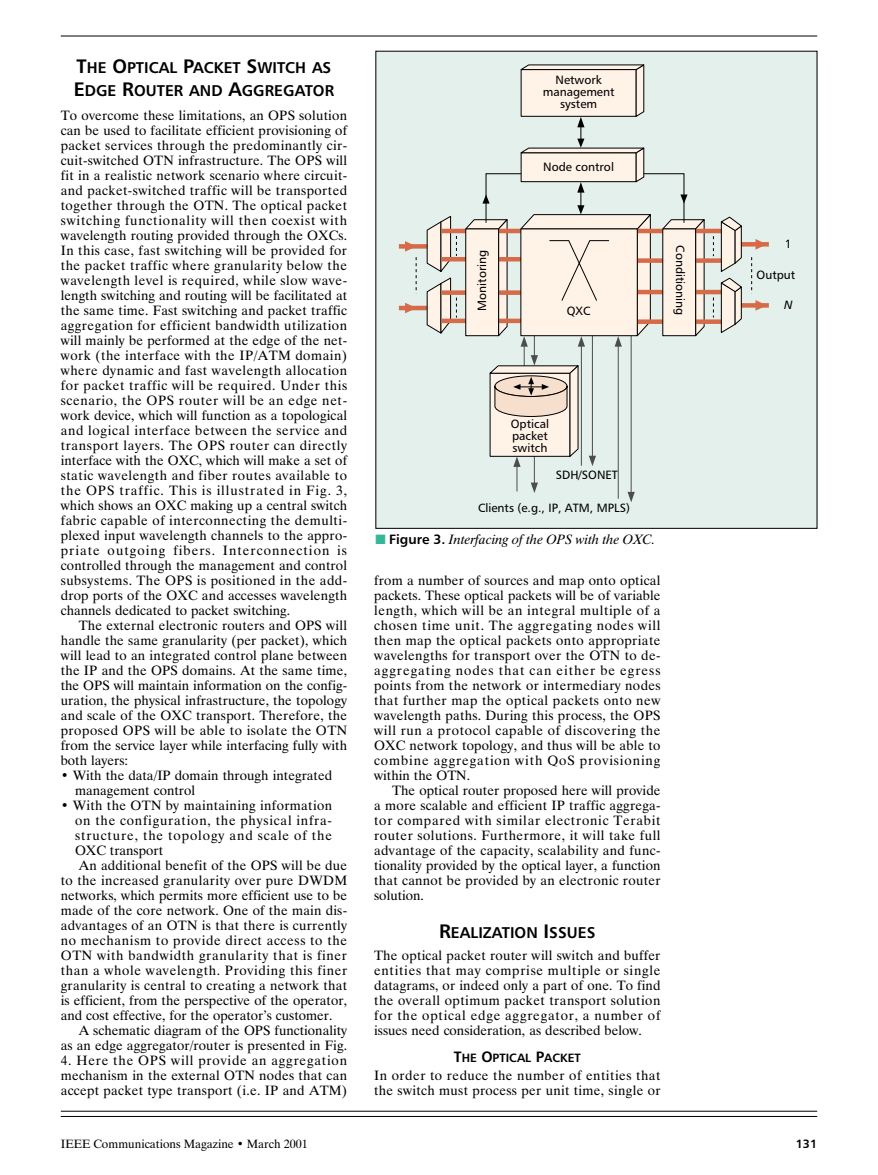
<style>
.page{position:relative;width:878px;height:1175px;background:#fff}
.page>*{position:absolute;margin:0;border:0;box-sizing:border-box;transform-origin:0 0}
.t1{font:15.6px/22.5px "Humanist 777 BT Bold B";color:#000}
.t2{font:13.5px/15px "Dutch 801 BT";letter-spacing:.02em;color:#000;text-align:justify}
.t3{font:13.5px "Dutch 801 BT";color:#000}
.t4{font:13.5px "Dutch 801 BT";letter-spacing:.05em;color:#000}
.t5{font:13.5px "Dutch 801 BT";letter-spacing:.045em;color:#000}
.t6{font:italic 13.5px "Dutch 801 BT";color:#000}
.t7{font:13.5px "Dutch 801 BT";letter-spacing:.055em;color:#000}
.t8{font:13.5px "Dutch 801 BT";letter-spacing:.065em;color:#000}
.t9{font:12px/12px "Humanist 777 BT Roman B";color:#000;text-align:center}
.t10{font:12px "Dutch 801 BT";color:#000}
.t11{font:12px "Humanist 777 BT Bold B";color:#000}
.t12{font:12px "Humanist 777 BT Italic B";color:#000}
.s1{font-size:19.5px}
.s2{color:#34b697}
.s3{font-family:"Humanist 777 BT Bold B";font-style:normal}
.s4{font-size:15px}
</style>
<div class="page">
<hr style="left:61px;top:36px;width:756px;height:1px;background:#000">
<hr style="left:61px;top:1116px;width:756px;height:1px;background:#000">
<hr style="left:61px;top:1110px;width:756px;height:1px;background:#000">
<div style="left:376px;top:51px;width:441px;height:477px;background:#e4f0eb"></div>
<div style="left:399px;top:244px;width:38px;height:5px;background:#d66b49"></div>
<hr style="left:730px;top:242px;width:38px;height:4px;background:#d66b49">
<svg style="left:755px;top:239px;width:11px;height:11px"></svg>
<div style="left:485px;top:173px;width:199px;height:26px;border:1px solid #000"></div>
<hr style="left:637px;top:229px;width:28px;height:4px;background:#d66b49">
<div style="left:637px;top:258px;width:28px;height:5px;background:#d66b49"></div>
<div style="left:730px;top:303px;width:38px;height:5px;background:#d66b49"></div>
<svg style="left:755px;top:300px;width:11px;height:11px"></svg>
<hr style="left:637px;top:290px;width:28px;height:4px;background:#d66b49">
<div style="left:637px;top:319px;width:28px;height:5px;background:#d66b49"></div>
<hr style="left:695px;top:229px;width:30px;height:4px;background:#d66b49">
<div style="left:695px;top:258px;width:30px;height:5px;background:#d66b49"></div>
<hr style="left:695px;top:290px;width:30px;height:4px;background:#d66b49">
<div style="left:695px;top:319px;width:30px;height:5px;background:#d66b49"></div>
<svg style="left:713px;top:236px;width:1px;height:20px"></svg>
<svg style="left:713px;top:297px;width:1px;height:20px"></svg>
<svg style="left:751px;top:257px;width:1px;height:34px"></svg>
<svg style="left:405px;top:241px;width:12px;height:50px"></svg>
<hr style="left:441px;top:229px;width:28px;height:4px;background:#d66b49">
<hr style="left:441px;top:257px;width:28px;height:4px;background:#d66b49">
<hr style="left:399px;top:306px;width:38px;height:4px;background:#d66b49">
<svg style="left:405px;top:303px;width:11px;height:10px"></svg>
<svg style="left:426px;top:215px;width:31px;height:119px"></svg>
<div style="left:441px;top:290px;width:28px;height:5px;background:#d66b49"></div>
<hr style="left:441px;top:319px;width:28px;height:4px;background:#d66b49">
<svg style="left:720px;top:216px;width:22px;height:117px"></svg>
<svg style="left:661px;top:194px;width:44px;height:143px"></svg>
<svg style="left:464px;top:64px;width:187px;height:438px"></svg>
<p class="t1" style="left:74px;top:58px;width:262px"><span class="s1">T</span>HE <span class="s1">O</span>PTICAL <span class="s1">P</span>ACKET <span class="s1">S</span>WITCH AS<br><span class="s1">E</span>DGE <span class="s1">R</span>OUTER AND <span class="s1">A</span>GGREGATOR</p>
<p class="t2" style="left:61px;top:109px;width:288px">To overcome these limitations, an OPS solution can be used to facilitate efficient provisioning of packet services through the predominantly cir&shy;cuit-switched OTN infrastructure. The OPS will fit in a realistic network scenario where circuit&shy;and packet-switched traffic will be transported together through the OTN. The optical packet switching functionality will then coexist with wavelength routing provided through the OXCs.<br>In this case, fast switching will be provided for the packet traffic where granularity below the wavelength level is required, while slow wave&shy;length switching and routing will be facilitated at the same time. Fast switching and packet traffic aggregation for efficient bandwidth utilization will mainly be performed at the edge of the net&shy;work (the interface with the IP/ATM domain) where dynamic and fast wavelength allocation for packet traffic will be required. Under this scenario, the OPS router will be an edge net&shy;work device, which will function as a topological and logical interface between the service and transport layers. The OPS router can directly interface with the OXC, which will make a set of static wavelength and fiber routes available to the OPS traffic. This is illustrated in Fig. 3, which shows an OXC making up a central switch fabric capable of interconnecting the demulti&shy;plexed input wavelength channels to the appro&shy;priate outgoing fibers. Interconnection is controlled through the management and control subsystems. The OPS is positioned in the add&shy;drop ports of the OXC and accesses wavelength channels dedicated to packet switching.</p>
<p class="t2" style="left:61px;top:619px;width:288px;text-indent:18px">The external electronic routers and OPS will handle the same granularity (per packet), which will lead to an integrated control plane between the IP and the OPS domains. At the same time, the OPS will maintain information on the config&shy;uration, the physical infrastructure, the topology and scale of the OXC transport. Therefore, the proposed OPS will be able to isolate the OTN from the service layer while interfacing fully with both layers:</p>
<p class="t2" style="left:75px;top:769px;width:258px;text-indent:-14px">• With the data/IP domain through integrated management control</p>
<p class="t2" style="left:61px;top:799px;width:273px">• With the OTN by maintaining information</p>
<p class="t7" style="left:75px;top:815px;width:258px">on the configuration, the physical infra-</p>
<p class="t8" style="left:75px;top:830px;width:258px">structure, the topology and scale of the</p>
<p class="t3" style="left:75px;top:845px;width:90px">OXC transport</p>
<p class="t2" style="left:79px;top:859px;width:270px">An additional benefit of the OPS will be due</p>
<p class="t2" style="left:61px;top:874px;width:288px">to the increased granularity over pure DWDM</p>
<p class="t2" style="left:61px;top:889px;width:288px">networks, which permits more efficient use to be</p>
<p class="t2" style="left:61px;top:904px;width:288px">made of the core network. One of the main dis-</p>
<p class="t2" style="left:61px;top:919px;width:288px">advantages of an OTN is that there is currently</p>
<p class="t4" style="left:61px;top:935px;width:288px">no mechanism to provide direct access to the</p>
<p class="t4" style="left:61px;top:950px;width:288px">OTN with bandwidth granularity that is finer</p>
<p class="t5" style="left:61px;top:965px;width:288px">than a whole wavelength. Providing this finer</p>
<p class="t2" style="left:61px;top:979px;width:288px">granularity is central to creating a network that</p>
<p class="t2" style="left:61px;top:994px;width:288px">is efficient, from the perspective of the operator,</p>
<p class="t3" style="left:61px;top:1010px;width:273px">and cost effective, for the operator’s customer.</p>
<p class="t3" style="left:79px;top:1025px;width:270px">A schematic diagram of the OPS functionality</p>
<p class="t2" style="left:61px;top:1039px;width:288px">as an edge aggregator/router is presented in Fig.</p>
<p class="t2" style="left:61px;top:1054px;width:288px">4. Here the OPS will provide an aggregation mechanism in the external OTN nodes that can accept packet type transport (i.e. IP and ATM)</p>
<p class="t9" style="left:477px;top:311px;width:62px;rotate:-90deg">Monitoring</p>
<p class="t9" style="left:542px;top:76px;width:73px">Network management system</p>
<p class="t9" style="left:543px;top:162px;width:72px">Node control</p>
<p class="t9" style="left:566px;top:306px;width:25px">QXC</p>
<p class="t9" style="left:685px;top:245px;width:72px;rotate:90deg">Conditioning</p>
<p class="t9" style="left:511px;top:419px;width:40px;text-align:justify">Optical packet switch</p>
<p class="t9" style="left:556px;top:470px;width:64px">SDH/SONET</p>
<p class="t9" style="left:478px;top:503px;width:153px">Clients (e.g., IP, ATM, MPLS)</p>
<p class="t6" style="left:375px;top:534px;width:281px"><span class="s2">■</span> <span class="s3">Figure 3.</span> Interfacing of the OPS with the OXC.</p>
<p class="t2" style="left:374px;top:574px;width:288px">from a number of sources and map onto optical packets. These optical packets will be of variable length, which will be an integral multiple of a chosen time unit. The aggregating nodes will then map the optical packets onto appropriate wavelengths for transport over the OTN to de&shy;aggregating nodes that can either be egress points from the network or intermediary nodes that further map the optical packets onto new wavelength paths. During this process, the OPS will run a protocol capable of discovering the OXC network topology, and thus will be able to combine aggregation with QoS provisioning within the OTN.</p>
<p class="t2" style="left:374px;top:784px;width:288px;text-indent:18px">The optical router proposed here will provide a more scalable and efficient IP traffic aggrega&shy;tor compared with similar electronic Terabit router solutions. Furthermore, it will take full advantage of the capacity, scalability and func&shy;tionality provided by the optical layer, a function that cannot be provided by an electronic router solution.</p>
<p class="t1" style="left:439px;top:923px;width:158px"><span class="s1">R</span>EALIZATION <span class="s1">I</span>SSUES</p>
<p class="t2" style="left:374px;top:949px;width:288px">The optical packet router will switch and buffer entities that may comprise multiple or single datagrams, or indeed only a part of one. To find the overall optimum packet transport solution for the optical edge aggregator, a number of issues need consideration, as described below.</p>
<p class="t11" style="left:454px;top:1054px;width:129px"><span class="s4">T</span>HE <span class="s4">O</span>PTICAL <span class="s4">P</span>ACKET</p>
<p class="t2" style="left:374px;top:1069px;width:288px">In order to reduce the number of entities that the switch must process per unit time, single or</p>
<p class="t9" style="left:784px;top:239px;width:8px">1</p>
<p class="t9" style="left:756px;top:270px;width:40px">Output</p>
<p class="t12" style="left:784px;top:301px;width:10px">N</p>
<p class="t10" style="left:61px;top:1139px;width:248px">IEEE Communications Magazine • March 2001</p>
<p class="t11" style="left:795px;top:1139px;width:23px">131</p>
</div>
